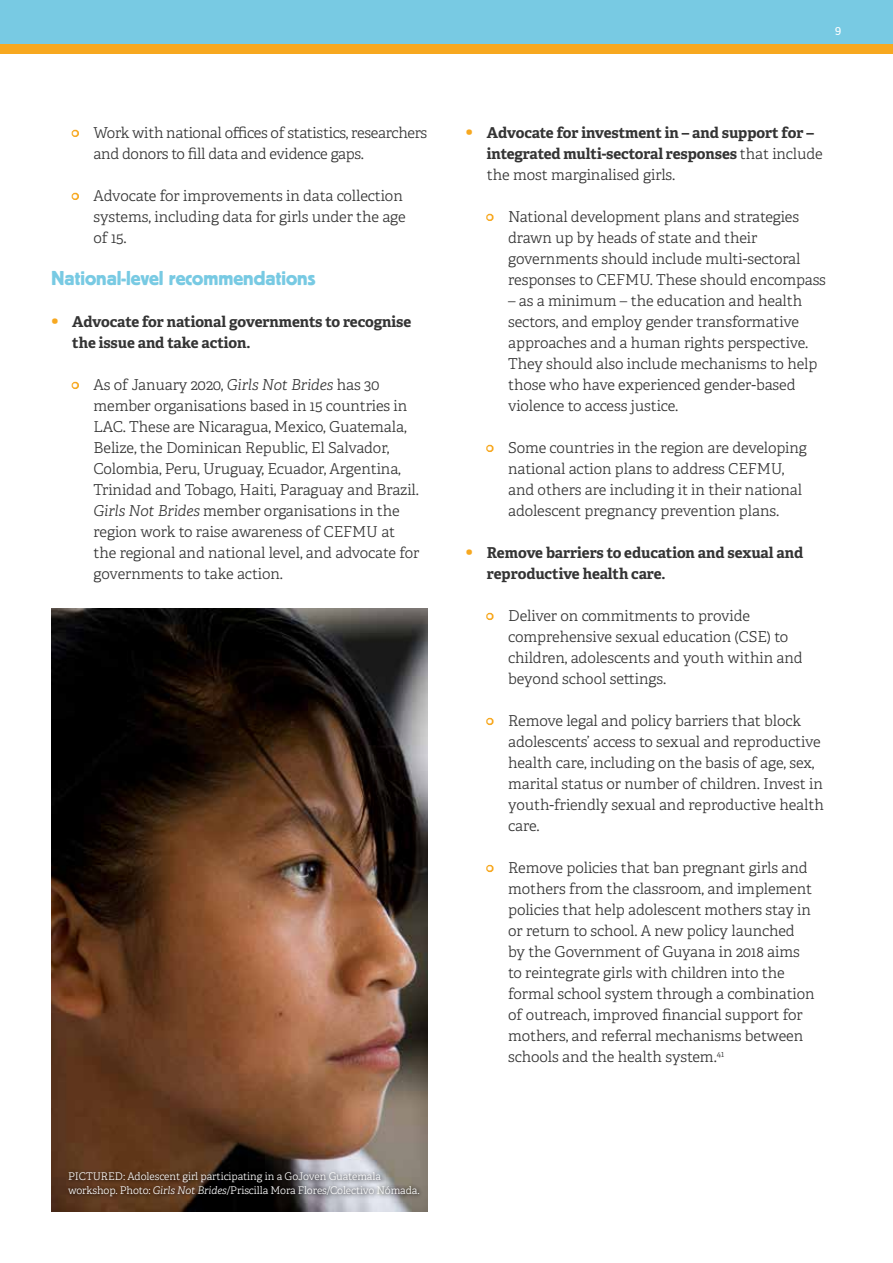
<style>
.page{position:relative;width:893px;height:1263px;background:#fff}
.page>*{position:absolute;margin:0;border:0;box-sizing:border-box;transform-origin:0 0}
.t1{font:21px "Platz";color:#78cae3}
.t2{font:300 15px/21px "Adelle";letter-spacing:-.005em;color:#343434}
.t3{font:700 15px/21px "Adelle";letter-spacing:-.01em;color:#343434}
.t4{font:12px "Adelle";color:#fff}
.t5{font:300 10.5px/13.5px "Adelle";letter-spacing:-.01em;color:#fff}
.s1{font-size:16.5px;color:#f7a820}
.s2{font-weight:300;font-size:21px;color:#f7a820}
.s3{font-style:italic}
.s4{font-weight:300}
</style>
<div class="page">
<div style="left:0;top:0;width:893px;height:45px;background:#78cae3"></div>
<div style="left:0;top:45px;width:893px;height:9px;background:#f7a820"></div>
<img style="left:51px;top:608px;width:376px;height:604px">
<div style="left:65px;top:1169px;width:359px;height:32px;background:#000;opacity:.95"></div>
<p class="t2" style="left:94px;top:122px;width:335px;text-indent:-21px"><span class="s1">•</span> Work with national offices of statistics, researchers and donors to fill data and evidence gaps.</p>
<p class="t2" style="left:94px;top:185px;width:314px;text-indent:-21px"><span class="s1">•</span> Advocate for improvements in data collection systems, including data for girls under the age of 15.</p>
<h1 class="t1" style="left:51px;top:267px;width:266px">National-level recommendations</h1>
<p class="t3" style="left:72px;top:311px;width:340px;text-indent:-21px"><span class="s2">•</span> Advocate for national governments to recognise the issue and take action.</p>
<p class="t2" style="left:94px;top:374px;width:327px;text-indent:-21px"><span class="s1">•</span> As of January 2020, <span class="s3">Girls Not Brides</span> has 30 member organisations based in 15 countries in LAC. These are Nicaragua, Mexico, Guatemala, Belize, the Dominican Republic, El Salvador, Colombia, Peru, Uruguay, Ecuador, Argentina, Trinidad and Tobago, Haiti, Paraguay and Brazil.<br><span class="s3">Girls Not Brides</span> member organisations in the region work to raise awareness of CEFMU at the regional and national level, and advocate for governments to take action.</p>
<p class="t4" style="left:835px;top:22px;width:8px">9</p>
<p class="t3" style="left:487px;top:122px;width:337px;text-indent:-21px"><span class="s2">•</span> Advocate for investment in – and support for – integrated multi-sectoral responses <span class="s4">that include the most marginalised girls.</span></p>
<p class="t2" style="left:508px;top:206px;width:319px;text-indent:-21px"><span class="s1">•</span> National development plans and strategies drawn up by heads of state and their governments should include multi-sectoral responses to CEFMU. These should encompass</p>
<p class="t2" style="left:508px;top:290px;width:311px">– as a minimum – the education and health sectors, and employ gender transformative approaches and a human rights perspective.<br>They should also include mechanisms to help those who have experienced gender-based violence to access justice.</p>
<p class="t2" style="left:508px;top:437px;width:300px;text-indent:-21px"><span class="s1">•</span> Some countries in the region are developing national action plans to address CEFMU, and others are including it in their national adolescent pregnancy prevention plans.</p>
<p class="t3" style="left:487px;top:542px;width:318px;text-indent:-21px"><span class="s2">•</span> Remove barriers to education and sexual and reproductive health care.</p>
<p class="t2" style="left:508px;top:605px;width:296px;text-indent:-21px"><span class="s1">•</span> Deliver on commitments to provide comprehensive sexual education (CSE) to children, adolescents and youth within and beyond school settings.</p>
<p class="t2" style="left:508px;top:710px;width:317px;text-indent:-21px"><span class="s1">•</span> Remove legal and policy barriers that block adolescents’ access to sexual and reproductive health care, including on the basis of age, sex, marital status or number of children. Invest in youth-friendly sexual and reproductive health care.</p>
<p class="t2" style="left:508px;top:857px;width:308px;text-indent:-21px"><span class="s1">•</span> Remove policies that ban pregnant girls and mothers from the classroom, and implement policies that help adolescent mothers stay in or return to school. A new policy launched by the Government of Guyana in 2018 aims to reintegrate girls with children into the formal school system through a combination of outreach, improved financial support for mothers, and referral mechanisms between schools and the health system.<sup>41</sup></p>
<p class="t5" style="left:68px;top:1170px;width:353px">PICTURED: Adolescent girl participating in a GoJoven Guatemala workshop. Photo: <span class="s3">Girls Not Brides</span>/Priscilla Mora Flores/Colectivo Nómada.</p>
</div>
